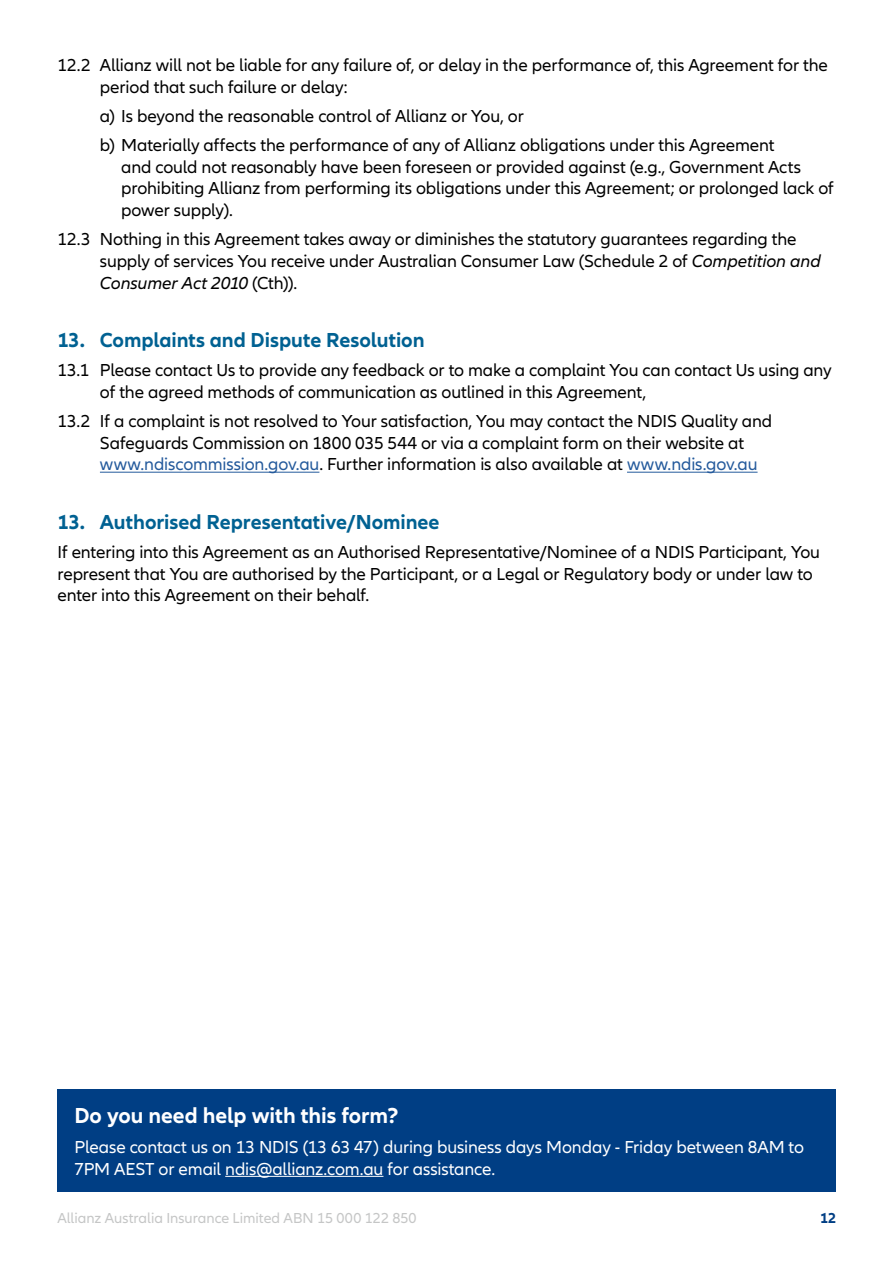
<style>
.page{position:relative;width:893px;height:1263px;background:#fff}
.page>*{position:absolute;margin:0;border:0;box-sizing:border-box;transform-origin:0 0}
.Copy_12pt{font:700 22.5px "Allianz Neo";color:#fff}
.t1{font:700 21px "Allianz Neo";color:#006192}
.Copy_12pt-2{font:18px/21.6px "Allianz Neo";letter-spacing:-.005em;color:#000}
.Copy_12pt-3{font:18px/21.6px "Allianz Neo";letter-spacing:-.005em;color:#fff}
.t2{font:15px "Allianz Neo";color:#c5c6c6}
.t3{font:700 15px "Allianz Neo";color:#003e84}
.s1{font-style:italic}
.s2{color:#245a9c}
</style>
<div class="page">
<hr style="left:100px;top:472px;width:219px;height:1px;background:#245a9c">
<hr style="left:627px;top:472px;width:131px;height:1px;background:#245a9c">
<div style="left:57px;top:1089px;width:779px;height:102px;background:#003e84"></div>
<hr style="left:225px;top:1176px;width:158px;height:1px;background:#fff">
<p class="Copy_12pt-2" style="left:100px;top:55px;width:730px;text-indent:-43px">12.2 Allianz will not be liable for any failure of, or delay in the performance of, this Agreement for the period that such failure or delay:</p>
<p class="Copy_12pt-2" style="left:100px;top:106px;width:425px">a) Is beyond the reasonable control of Allianz or You, or</p>
<p class="Copy_12pt-2" style="left:121px;top:135px;width:714px;text-indent:-21px">b) Materially affects the performance of any of Allianz obligations under this Agreement<br>and could not reasonably have been foreseen or provided against (e.g., Government Acts prohibiting Allianz from performing its obligations under this Agreement; or prolonged lack of power supply).</p>
<p class="Copy_12pt-2" style="left:100px;top:229px;width:722px;text-indent:-43px">12.3 Nothing in this Agreement takes away or diminishes the statutory guarantees regarding the supply of services You receive under Australian Consumer Law (Schedule 2 of <span class="s1">Competition and<br>Consumer Act 2010</span> (Cth)).</p>
<h4 class="t1" style="left:57px;top:328px;width:369px">13. Complaints and Dispute Resolution</h4>
<p class="Copy_12pt-2" style="left:100px;top:360px;width:733px;text-indent:-43px">13.1 Please contact Us to provide any feedback or to make a complaint You can contact Us using any of the agreed methods of communication as outlined in this Agreement,</p>
<p class="Copy_12pt-2" style="left:100px;top:411px;width:674px;text-indent:-43px">13.2 If a complaint is not resolved to Your satisfaction, You may contact the NDIS Quality and<br>Safeguards Commission on 1800 035 544 or via a complaint form on their website at <span class="s2">www.ndiscommission.gov.au</span>. Further information is also available at <span class="s2">www.ndis.gov.au</span></p>
<h4 class="t1" style="left:57px;top:510px;width:384px">13. Authorised Representative/Nominee</h4>
<p class="Copy_12pt-2" style="left:57px;top:542px;width:764px">If entering into this Agreement as an Authorised Representative/Nominee of a NDIS Participant, You represent that You are authorised by the Participant, or a Legal or Regulatory body or under law to enter into this Agreement on their behalf.</p>
<p class="Copy_12pt" style="left:74px;top:1102px;width:326px">Do you need help with this form?</p>
<p class="Copy_12pt-3" style="left:74px;top:1136px;width:731px">Please contact us on 13 NDIS (13 63 47) during business days Monday - Friday between 8AM to<br>7PM AEST or email ndis@allianz.com.au for assistance.</p>
<p class="t2" style="left:57px;top:1209px;width:361px">Allianz Australia Insurance Limited ABN 15 000 122 850</p>
<p class="t3" style="left:820px;top:1209px;width:18px">12</p>
</div>
